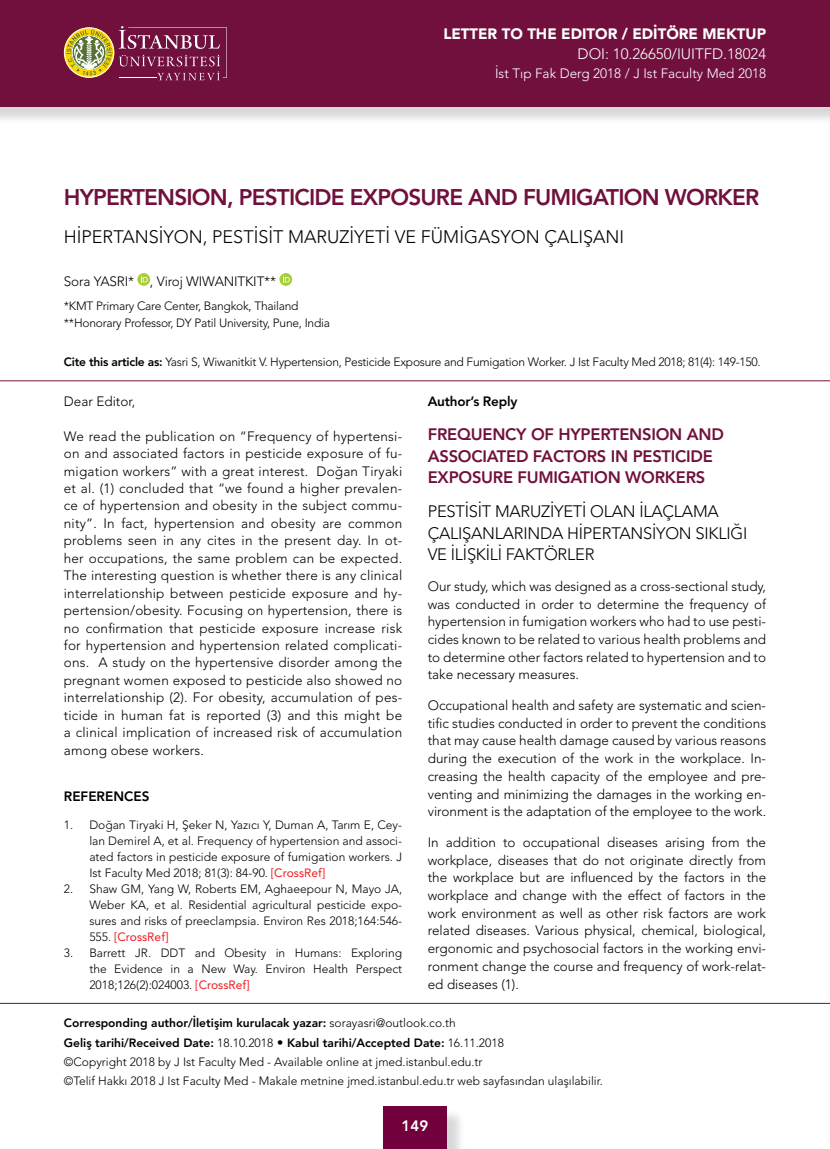
<style>
.page{position:relative;width:830px;height:1149px;background:#fff}
.page>*{position:absolute;margin:0;border:0;box-sizing:border-box;transform-origin:0 0}
.t1{font:800 22.5px "Avenir LT Std";letter-spacing:-.035em;color:#71103d}
.t2{font:300 18px "Avenir LT Std";color:#000}
.t3{font:300 16.5px/21.5px "Avenir LT Std";letter-spacing:-.015em;color:#000}
.t4{font:800 16.5px/21.5px "Avenir LT Std";letter-spacing:-.015em;color:#71103d}
.t5{font:900 15px "Avenir LT Std";color:#fff}
.t6{font:300 15px "Avenir LT Std";color:#fff}
.t7{font:800 15px "Avenir LT Std";color:#fff}
.t8{font:300 13.5px/17.7px "Avenir LT Std";color:#000;text-align:justify}
.t9{font:300 13.5px "Avenir LT Std";color:#fff}
.t10{font:800 13.5px "Avenir LT Std";letter-spacing:-.005em;color:#000}
.t11{font:300 12px/15.9px "Avenir LT Std";color:#000;text-align:justify}
.t12{font:300 12px/17.2px "Avenir LT Std";letter-spacing:-.02em;color:#000}
.s1{font-weight:800}
.s2{font-weight:400;color:#ed1d24}
.s3{font-family:"Futura Std"}
</style>
<div class="page">
<div style="left:385px;top:1108px;width:80px;height:40px;background:#000;opacity:.16"></div>
<div style="left:383px;top:1106px;width:63px;height:42px;background:#71003c"></div>
<div style="left:0;top:2px;width:829px;height:123px;background:#000;opacity:.16"></div>
<div style="left:0;top:0;width:829px;height:106px;background:#71103d"></div>
<svg style="left:137px;top:273px;width:13px;height:13px"></svg>
<svg style="left:141px;top:275px;width:7px;height:7px"></svg>
<svg style="left:279px;top:273px;width:13px;height:13px"></svg>
<svg style="left:283px;top:275px;width:6px;height:7px"></svg>
<hr style="left:0;top:380px;width:829px;height:1px;background:#71103d">
<hr style="left:0;top:1002px;width:829px;height:1px;background:#71103d">
<svg style="left:64px;top:26px;width:163px;height:54px"></svg>
<p class="t5" style="left:443px;top:25px;width:324px">LETTER TO THE EDITOR / EDİTÖRE MEKTUP</p>
<p class="t6" style="left:577px;top:45px;width:190px">DOI: 10.26650/IUITFD.18024</p>
<p class="t9" style="left:495px;top:66px;width:272px">İst Tıp Fak Derg 2018 / J Ist Faculty Med 2018</p>
<h1 class="t1" style="left:64px;top:183px;width:696px">HYPERTENSION, PESTICIDE EXPOSURE AND FUMIGATION WORKER</h1>
<h2 class="t2" style="left:64px;top:226px;width:561px">HİPERTANSİYON, PESTİSİT MARUZİYETİ VE FÜMİGASYON ÇALIŞANI</h2>
<p class="t8" style="left:64px;top:272px;width:214px">Sora YASRI* , Viroj WIWANITKIT**</p>
<p class="t12" style="left:64px;top:297px;width:267px">*KMT Primary Care Center, Bangkok, Thailand **Honorary Professor, DY Patil University, Pune, India</p>
<p class="t12" style="left:64px;top:353px;width:698px"><span class="s1">Cite this article as:</span> Yasri S, Wiwanitkit V. Hypertension, Pesticide Exposure and Fumigation Worker. J Ist Faculty Med 2018; 81(4): 149-150.</p>
<p class="t8" style="left:64px;top:392px;width:73px">Dear Editor,</p>
<p class="t8" style="left:64px;top:427px;width:340px">We read the publication on “Frequency of hypertensi&shy;on and associated factors in pesticide exposure of fu&shy;migation workers” with a great interest. Doğan Tiryaki et al. (1) concluded that “we found a higher prevalen&shy;ce of hypertension and obesity in the subject commu&shy;nity”. In fact, hypertension and obesity are common problems seen in any cites in the present day. In ot&shy;her occupations, the same problem can be expected.<br>The interesting question is whether there is any clinical interrelationship between pesticide exposure and hy&shy;pertension/obesity. Focusing on hypertension, there is no confirmation that pesticide exposure increase risk for hypertension and hypertension related complicati&shy;ons. A study on the hypertensive disorder among the pregnant women exposed to pesticide also showed no interrelationship (2). For obesity, accumulation of pes&shy;ticide in human fat is reported (3) and this might be a clinical implication of increased risk of accumulation among obese workers.</p>
<p class="t10" style="left:64px;top:787px;width:87px">REFERENCES</p>
<p class="t11" style="left:89px;top:816px;width:314px;text-indent:-26px">1. Doğan Tiryaki H, Şeker N, Yazıcı Y, Duman A, Tarım E, Cey&shy;lan Demirel A, et al. Frequency of hypertension and associ&shy;ated factors in pesticide exposure of fumigation workers. J Ist Faculty Med 2018; 81(3): 84-90. <span class="s2">[CrossRef]</span></p>
<p class="t11" style="left:89px;top:880px;width:314px;text-indent:-26px">2. Shaw GM, Yang W, Roberts EM, Aghaeepour N, Mayo JA, Weber KA, et al. Residential agricultural pesticide expo&shy;sures and risks of preeclampsia. Environ Res 2018;164:546- 555. <span class="s2">[CrossRef]</span></p>
<p class="t11" style="left:89px;top:944px;width:314px;text-indent:-26px">3. Barrett JR. DDT and Obesity in Humans: Exploring the Evidence in a New Way. Environ Health Perspect 2018;126(2):024003. <span class="s2">[CrossRef]</span></p>
<p class="t10" style="left:427px;top:393px;width:91px">Author’s Reply</p>
<p class="t4" style="left:427px;top:423px;width:297px">FREQUENCY OF HYPERTENSION AND<br>ASSOCIATED FACTORS IN PESTICIDE<br>EXPOSURE FUMIGATION WORKERS</p>
<p class="t3" style="left:427px;top:500px;width:321px">PESTİSİT MARUZİYETİ OLAN İLAÇLAMA<br>ÇALIŞANLARINDA HİPERTANSİYON SIKLIĞI<br>VE İLİŞKİLİ FAKTÖRLER</p>
<p class="t8" style="left:427px;top:577px;width:340px">Our study, which was designed as a cross-sectional study, was conducted in order to determine the frequency of hypertension in fumigation workers who had to use pesti&shy;cides known to be related to various health problems and to determine other factors related to hypertension and to take necessary measures.</p>
<p class="t8" style="left:427px;top:696px;width:340px">Occupational health and safety are systematic and scien&shy;tific studies conducted in order to prevent the conditions that may cause health damage caused by various reasons during the execution of the work in the workplace. In&shy;creasing the health capacity of the employee and pre&shy;venting and minimizing the damages in the working en&shy;vironment is the adaptation of the employee to the work.</p>
<p class="t8" style="left:427px;top:833px;width:340px">In addition to occupational diseases arising from the workplace, diseases that do not originate directly from the workplace but are influenced by the factors in the workplace and change with the effect of factors in the work environment as well as other risk factors are work related diseases. Various physical, chemical, biological, ergonomic and psychosocial factors in the working envi&shy;ronment change the course and frequency of work-relat&shy;ed diseases (1).</p>
<p class="t11" style="left:64px;top:1013px;width:540px;line-height:19.2px;text-align:left"><span class="s1">Corresponding author/İletişim kurulacak yazar:</span> sorayasri@outlook.co.th<br><span class="s1">Geliş tarihi/Received Date:</span> 18.10.2018 <span class="s3">•</span> <span class="s1">Kabul tarihi/Accepted Date:</span> 16.11.2018<br>©Copyright 2018 by J Ist Faculty Med - Available online at jmed.istanbul.edu.tr<br>©Telif Hakkı 2018 J Ist Faculty Med - Makale metnine jmed.istanbul.edu.tr web sayfasından ulaşılabilir.</p>
<p class="t7" style="left:401px;top:1115px;width:28px">149</p>
</div>
